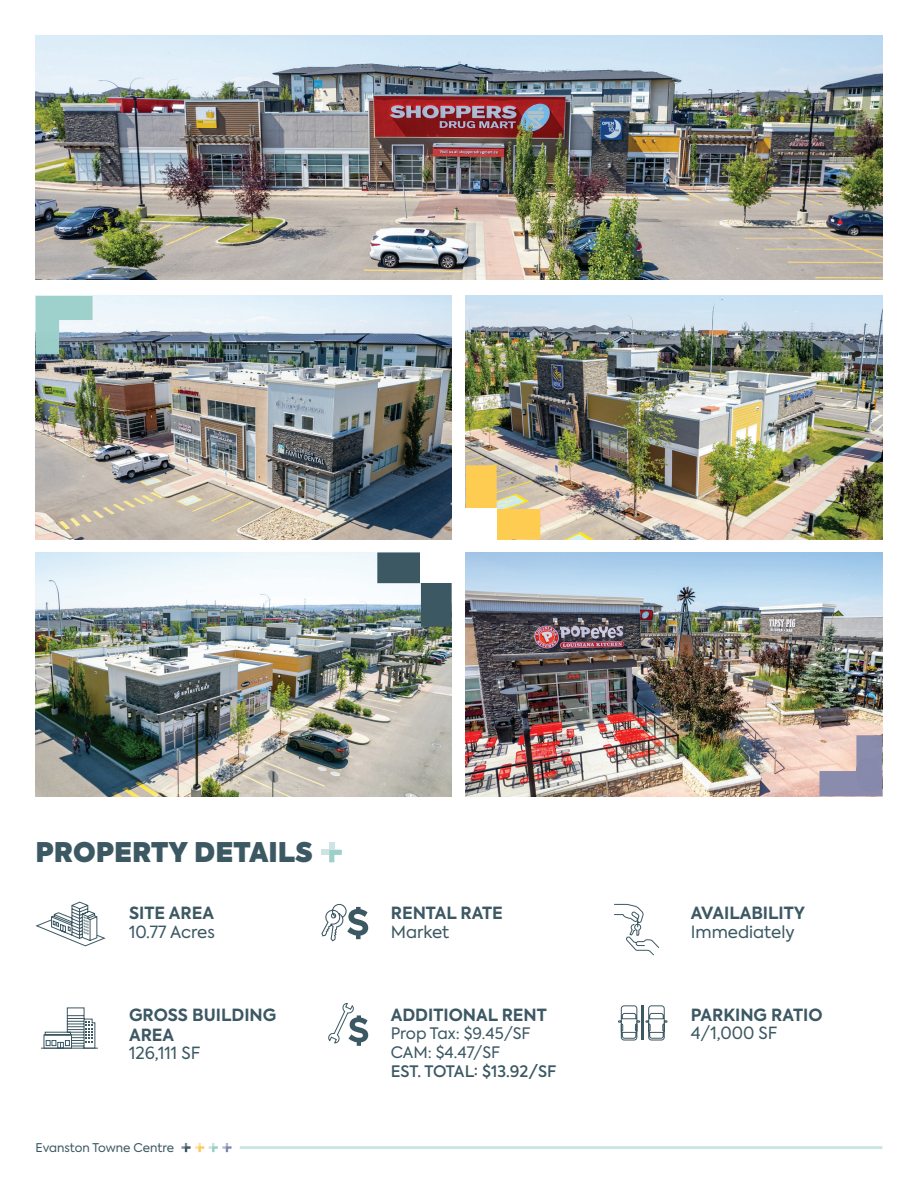
<style>
.page{position:relative;width:918px;height:1188px;background:#fff}
.page>*{position:absolute;margin:0;border:0;box-sizing:border-box;transform-origin:0 0}
.t1{font:800 27px "Axiforma";color:#3c5863}
.t2{font:700 16.65px/20.1px "Axiforma";color:#3c5863}
.t3{font:16.65px "Axiforma";color:#3c5863}
.t4{font:15.75px/18.8px "Axiforma";color:#3c5863}
.t5{font:500 15.75px "Axiforma";letter-spacing:-.005em;color:#3c5863}
.t6{font:12px "Axiforma";color:#3c5863}
</style>
<div class="page">
<hr style="left:240px;top:1146px;width:642px;height:3px;background:#cde5e2">
<svg style="left:181px;top:1143px;width:51px;height:9px"></svg>
<img style="left:36px;top:36px;width:846px;height:243px">
<img style="left:36px;top:296px;width:416px;height:244px">
<img style="left:36px;top:552px;width:416px;height:244px">
<img style="left:466px;top:296px;width:416px;height:244px">
<svg style="left:618px;top:1005px;width:50px;height:36px"></svg>
<hr style="left:642px;top:1005px;width:2px;height:35px;background:#3c5863">
<svg style="left:328px;top:1003px;width:40px;height:43px"></svg>
<svg style="left:321px;top:903px;width:47px;height:39px"></svg>
<svg style="left:614px;top:903px;width:46px;height:53px"></svg>
<svg style="left:35px;top:901px;width:71px;height:46px"></svg>
<svg style="left:43px;top:1007px;width:53px;height:41px"></svg>
<hr style="left:41px;top:1048px;width:57px;height:1px;background:#3c5863">
<svg style="left:322px;top:850px;width:20px;height:12px"></svg>
<div style="left:329px;top:842px;width:5px;height:8px;background:#cde5e2"></div>
<img style="left:466px;top:552px;width:416px;height:244px">
<svg style="left:36px;top:296px;width:57px;height:58px;background:#9bc1c1"></svg>
<svg style="left:820px;top:735px;width:62px;height:61px;background:#aea4b5"></svg>
<svg style="left:466px;top:465px;width:74px;height:75px;background:#e7c776"></svg>
<div style="left:464px;top:508px;width:33px;height:33px;background:#fff"></div>
<svg style="left:377px;top:552px;width:75px;height:75px"></svg>
<div style="left:421px;top:550px;width:33px;height:33px;background:#fff"></div>
<h1 class="t1" style="left:36px;top:833px;width:279px">PROPERTY DETAILS</h1>
<p class="t2" style="left:129px;top:903px;width:86px">SITE AREA</p>
<p class="t3" style="left:129px;top:921px;width:87px">10.77 Acres</p>
<p class="t2" style="left:129px;top:1005px;width:149px">GROSS BUILDING<br>AREA</p>
<p class="t3" style="left:129px;top:1043px;width:73px">126,111 SF</p>
<p class="t6" style="left:36px;top:1140px;width:140px">Evanston Towne Centre</p>
<p class="t2" style="left:391px;top:903px;width:114px">RENTAL RATE</p>
<p class="t3" style="left:391px;top:921px;width:60px">Market</p>
<p class="t2" style="left:391px;top:1005px;width:158px">ADDITIONAL RENT</p>
<p class="t4" style="left:391px;top:1025px;width:141px">Prop Tax: $9.45/SF<br>CAM: $4.47/SF</p>
<p class="t5" style="left:391px;top:1061px;width:167px">EST. TOTAL: $13.92/SF</p>
<p class="t2" style="left:691px;top:903px;width:116px">AVAILABILITY</p>
<p class="t3" style="left:691px;top:921px;width:105px">Immediately</p>
<p class="t2" style="left:691px;top:1005px;width:133px">PARKING RATIO</p>
<p class="t3" style="left:691px;top:1023px;width:88px">4/1,000 SF</p>
</div>
